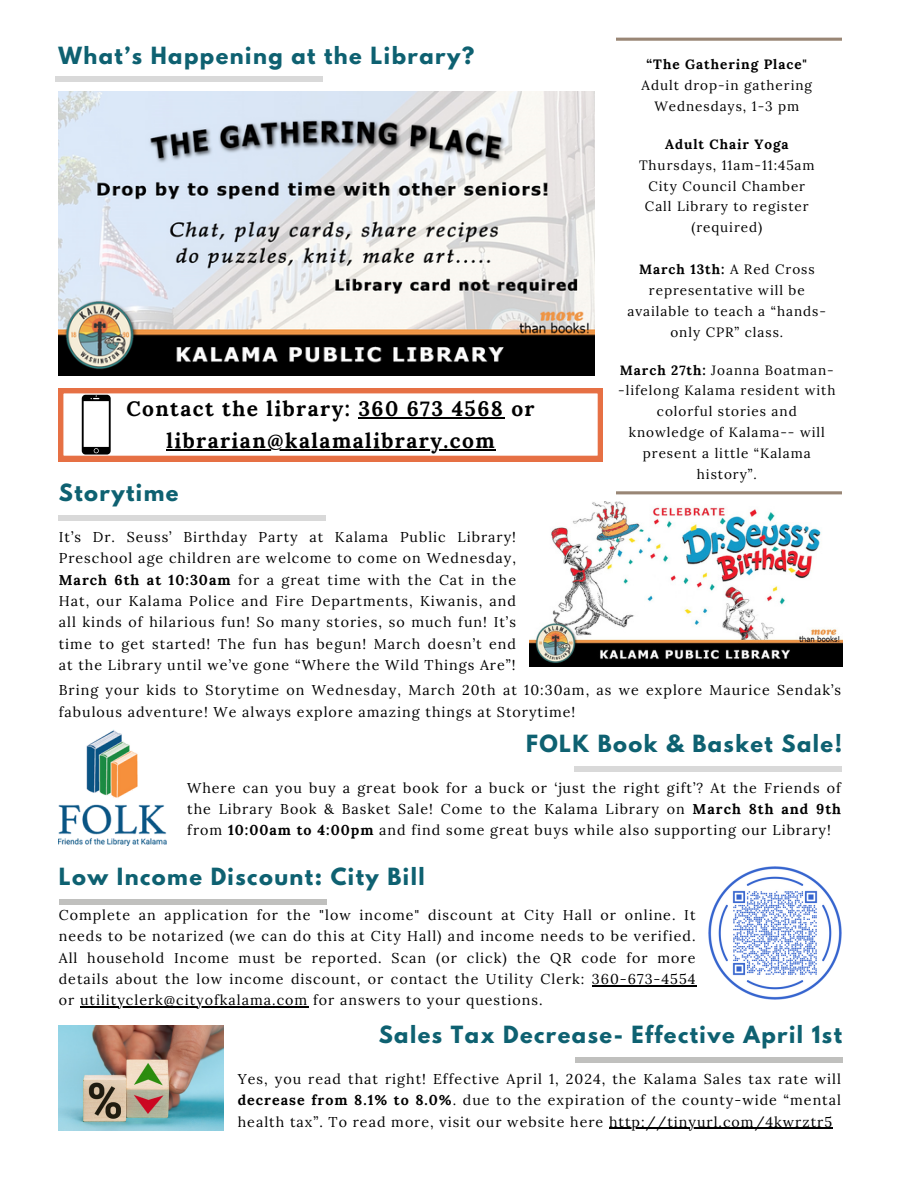
<style>
.page{position:relative;width:918px;height:1188px;background:#fff}
.page>*{position:absolute;margin:0;border:0;box-sizing:border-box;transform-origin:0 0}
.t1{font:700 21px "League Spartan";letter-spacing:.07em;color:#0e6171}
.t2{font:700 21px "Lora";letter-spacing:.07em;color:#000}
.t3{font:14.25px/21.3px "Lora";letter-spacing:.07em;color:#000;text-align:justify}
.t4{font:13.5px/20.9px "Lora";letter-spacing:.07em;color:#000;text-align:center}
.t5{font:700 13.5px "Lora";letter-spacing:.07em;color:#000}
.s1{font-weight:700}
</style>
<div class="page">
<img style="left:58px;top:92px;width:537px;height:283px">
<svg style="left:58px;top:388px;width:544px;height:73px"></svg>
<hr style="left:358px;top:417px;width:146px;height:1px;background:#000">
<hr style="left:166px;top:450px;width:330px;height:1px;background:#000">
<div style="left:55px;top:77px;width:268px;height:5px;background:#d9d9d9"></div>
<svg style="left:617px;top:38px;width:225px;height:456px"></svg>
<div style="left:58px;top:515px;width:268px;height:6px;background:#d9d9d9"></div>
<div style="left:575px;top:1057px;width:268px;height:6px;background:#c0c0be"></div>
<img style="left:59px;top:1025px;width:164px;height:106px">
<img style="left:530px;top:502px;width:312px;height:164px">
<div style="left:59px;top:900px;width:268px;height:5px;background:#c0c0be"></div>
<img style="left:59px;top:730px;width:108px;height:116px">
<hr style="left:609px;top:1128px;width:224px;height:1px;background:#000">
<hr style="left:592px;top:985px;width:105px;height:1px;background:#000">
<hr style="left:80px;top:1007px;width:228px;height:1px;background:#000">
<div style="left:574px;top:766px;width:268px;height:6px;background:#d9d9d9"></div>
<img style="left:709px;top:866px;width:133px;height:133px">
<h1 class="t1" style="left:58px;top:45px;width:418px">What’s Happening at the Library?</h1>
<p class="t5" style="left:647px;top:56px;width:162px">“The Gathering Place"</p>
<p class="t4" style="left:642px;top:75px;width:172px">Adult drop-in gathering</p>
<p class="t4" style="left:654px;top:95px;width:146px">Wednesdays, 1-3 pm</p>
<p class="t5" style="left:665px;top:135px;width:125px">Adult Chair Yoga</p>
<p class="t4" style="left:639px;top:154px;width:177px">Thursdays, 11am-11:45am</p>
<p class="t4" style="left:649px;top:175px;width:158px">City Council Chamber</p>
<p class="t4" style="left:645px;top:196px;width:165px">Call Library to register (required)</p>
<p class="t4" style="left:628px;top:259px;width:200px"><span class="s1">March 13th:</span> A Red Cross representative will be available to teach a “hands&shy;only CPR” class.</p>
<h1 class="t4" style="left:618px;top:359px;width:219px"><span class="s1">March 27th:</span> Joanna Boatman--lifelong Kalama resident with colorful stories and knowledge of Kalama-- will present a little “Kalama history”.</h1>
<p class="t2" style="left:126px;top:395px;width:410px">Contact the library: 360 673 4568 or</p>
<p class="t2" style="left:166px;top:427px;width:330px">librarian@kalamalibrary.com</p>
<p class="t1" style="left:59px;top:482px;width:121px">Storytime</p>
<p class="t3" style="left:59px;top:526px;width:459px">It’s Dr. Seuss’ Birthday Party at Kalama Public Library!<br>Preschool age children are welcome to come on Wednesday, <span class="s1">March 6th at 10:30am</span> for a great time with the Cat in the Hat, our Kalama Police and Fire Departments, Kiwanis, and all kinds of hilarious fun! So many stories, so much fun! It’s time to get started! The fun has begun! March doesn’t end at the Library until we’ve gone “Where the Wild Things Are”!</p>
<p class="t3" style="left:59px;top:679px;width:784px">Bring your kids to Storytime on Wednesday, March 20th at 10:30am, as we explore Maurice Sendak’s fabulous adventure! We always explore amazing things at Storytime!</p>
<h1 class="t1" style="left:526px;top:734px;width:317px">FOLK Book &amp; Basket Sale!</h1>
<p class="t3" style="left:187px;top:777px;width:655px">Where can you buy a great book for a buck or ‘just the right gift’? At the Friends of the Library Book &amp; Basket Sale! Come to the Kalama Library on <span class="s1">March 8th and 9th </span>from <span class="s1">10:00am to 4:00pm</span> and find some great buys while also supporting our Library!</p>
<p class="t1" style="left:59px;top:866px;width:367px">Low Income Discount: City Bill</p>
<p class="t3" style="left:59px;top:904px;width:638px">Complete an application for the "low income" discount at City Hall or online. It needs to be notarized (we can do this at City Hall) and income needs to be verified.<br>All household Income must be reported. Scan (or click) the QR code for more details about the low income discount, or contact the Utility Clerk: 360-673-4554 or utilityclerk@cityofkalama.com for answers to your questions.</p>
<h1 class="t1" style="left:379px;top:1024px;width:465px">Sales Tax Decrease- Effective April 1st</h1>
<h1 class="t3" style="left:238px;top:1068px;width:605px">Yes, you read that right! Effective April 1, 2024, the Kalama Sales tax rate will <span class="s1">decrease from 8.1% to 8.0%</span>. due to the expiration of the county-wide “mental health tax”. To read more, visit our website here http://tinyurl.com/4kwrztr5</h1>
</div>
